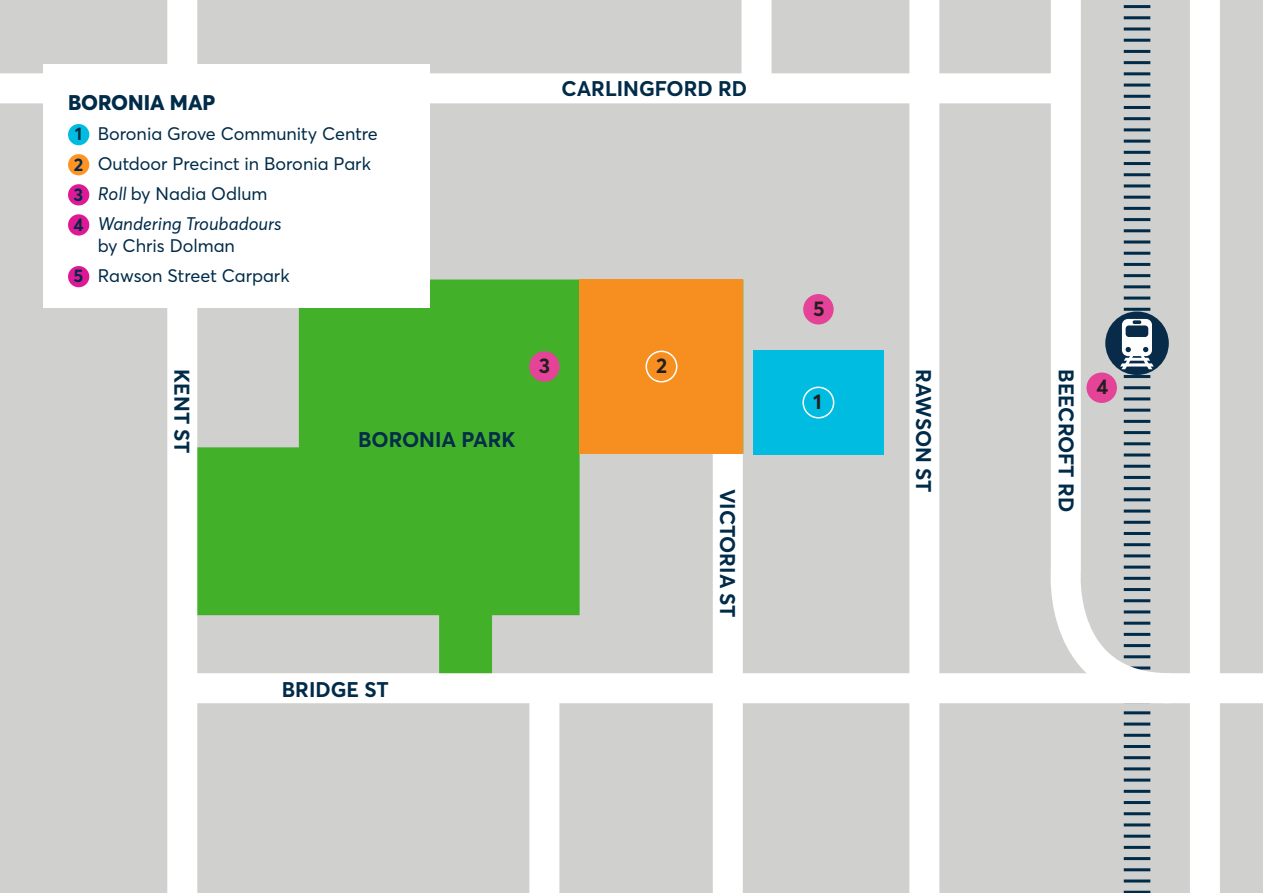
<style>
.page{position:relative;width:1263px;height:893px;background:#d0d0ce}
.page>*{position:absolute;margin:0;border:0;box-sizing:border-box;transform-origin:0 0}
.t1{font:700 21px "Parramatta";color:#002b49}
.t2{font:800 21px "Parramatta";color:#002b49}
.t3{font:700 21px "Parramatta";color:#231f20}
.t4{font:18px/30.2px "Parramatta";color:#002b49}
.s1{font-weight:700}
.s2{font-style:italic}
</style>
<div class="page">
<div style="left:753px;top:350px;width:131px;height:105px;background:#00bce1"></div>
<hr style="left:1124px;top:723px;width:26px;height:3px;background:#002b49">
<hr style="left:1124px;top:734px;width:26px;height:3px;background:#002b49">
<hr style="left:1124px;top:745px;width:26px;height:3px;background:#002b49">
<hr style="left:1124px;top:756px;width:26px;height:3px;background:#002b49">
<hr style="left:1124px;top:767px;width:26px;height:3px;background:#002b49">
<hr style="left:1124px;top:779px;width:26px;height:3px;background:#002b49">
<hr style="left:1124px;top:790px;width:26px;height:3px;background:#002b49">
<hr style="left:1124px;top:801px;width:26px;height:3px;background:#002b49">
<hr style="left:1124px;top:812px;width:26px;height:3px;background:#002b49">
<hr style="left:1124px;top:823px;width:26px;height:3px;background:#002b49">
<hr style="left:1124px;top:835px;width:26px;height:3px;background:#002b49">
<hr style="left:1124px;top:846px;width:26px;height:3px;background:#002b49">
<hr style="left:1124px;top:857px;width:26px;height:3px;background:#002b49">
<hr style="left:1124px;top:868px;width:26px;height:3px;background:#002b49">
<hr style="left:1124px;top:879px;width:26px;height:3px;background:#002b49">
<hr style="left:1124px;top:891px;width:26px;height:2px;background:#002b49">
<svg style="left:197px;top:279px;width:383px;height:394px;fill:#43b02a"></svg>
<div style="left:167px;top:0;width:30px;height:893px;background:#fff"></div>
<div style="left:0;top:73px;width:1072px;height:30px;background:#fff"></div>
<div style="left:171px;top:673px;width:1092px;height:30px;background:#fff"></div>
<div style="left:909px;top:0;width:30px;height:893px;background:#fff"></div>
<div style="left:1190px;top:0;width:30px;height:893px;background:#fff"></div>
<div style="left:741px;top:0;width:30px;height:95px;background:#fff"></div>
<div style="left:713px;top:454px;width:30px;height:439px;background:#fff"></div>
<div style="left:529px;top:677px;width:30px;height:216px;background:#fff"></div>
<svg style="left:1036px;top:0;width:154px;height:715px"></svg>
<div style="left:580px;top:279px;width:163px;height:175px;background:#f78f20"></div>
<div style="left:1105px;top:311px;width:64px;height:64px;background:#072b49;border-radius:50%"></div>
<svg style="left:1120px;top:319px;width:34px;height:50px"></svg>
<div style="left:645px;top:351px;width:32px;height:31px;border:2px solid #fff;border-radius:50%"></div>
<div style="left:1086px;top:372px;width:31px;height:31px;background:#e44398;border-radius:50%"></div>
<div style="left:529px;top:351px;width:31px;height:31px;background:#e44398;border-radius:50%"></div>
<div style="left:803px;top:294px;width:31px;height:30px;background:#e44398;border-radius:50%"></div>
<div style="left:802px;top:387px;width:32px;height:31px;background:#00bce1;border:2px solid #fff;border-radius:50%"></div>
<div style="left:43px;top:64px;width:386px;height:243px;background:#fff"></div>
<div style="left:68px;top:124px;width:21px;height:21px;background:#00bce1;border-radius:50%"></div>
<div style="left:68px;top:154px;width:21px;height:21px;background:#ff9425;border-radius:50%"></div>
<div style="left:68px;top:184px;width:21px;height:21px;background:#df1995;border-radius:50%"></div>
<div style="left:68px;top:214px;width:21px;height:22px;background:#df1995;border-radius:50%"></div>
<div style="left:68px;top:266px;width:21px;height:21px;background:#df1995;border-radius:50%"></div>
<p class="t2" style="left:68px;top:88px;width:149px">BORONIA MAP</p>
<p class="t4" style="left:73px;top:118px;width:306px"><span class="s1">1</span> Boronia Grove Community Centre<br><span class="s1">2</span> Outdoor Precinct in Boronia Park<br><span class="s1">3</span> <span class="s2">Roll</span> by Nadia Odlum<br><span class="s1">4</span> <span class="s2">Wandering Troubadours</span></p>
<p class="t4" style="left:74px;top:230px;width:218px;text-indent:24px">by Chris Dolman<br><span class="s1">5</span> Rawson Street Carpark</p>
<p class="t1" style="left:561px;top:74px;width:187px">CARLINGFORD RD</p>
<p class="t3" style="left:813px;top:294px;width:13px">5</p>
<p class="t3" style="left:539px;top:351px;width:13px">3</p>
<p class="t3" style="left:656px;top:351px;width:13px">2</p>
<p class="t1" style="left:197px;top:369px;width:86px;rotate:90deg">KENT ST</p>
<p class="t1" style="left:938px;top:369px;width:125px;rotate:90deg">RAWSON ST</p>
<p class="t1" style="left:742px;top:489px;width:131px;rotate:90deg">VICTORIA ST</p>
<p class="t3" style="left:813px;top:387px;width:10px">1</p>
<p class="t1" style="left:358px;top:424px;width:159px">BORONIA PARK</p>
<p class="t1" style="left:282px;top:675px;width:109px">BRIDGE ST</p>
<p class="t1" style="left:1081px;top:369px;width:144px;rotate:90deg">BEECROFT RD</p>
<p class="t3" style="left:1096px;top:372px;width:14px">4</p>
</div>
